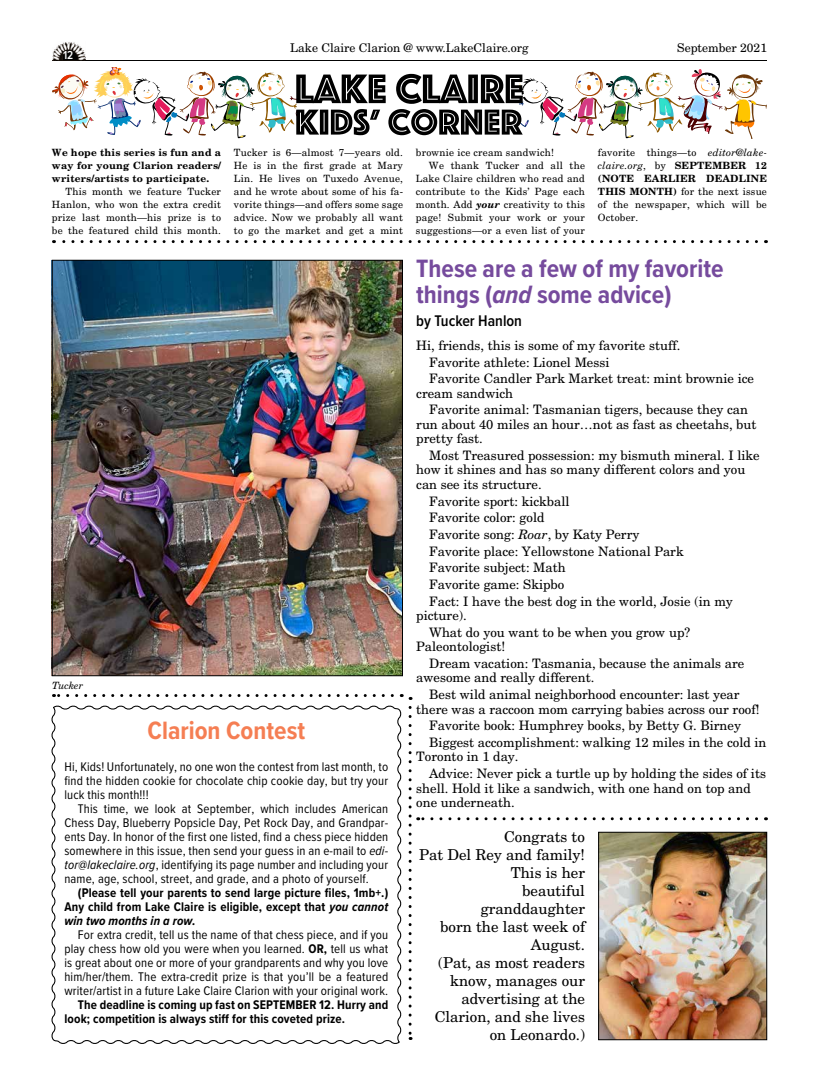
<style>
.page{position:relative;width:819px;height:1080px;background:#fff}
.page>*{position:absolute;margin:0;border:0;box-sizing:border-box;transform-origin:0 0}
.t1{font:700 26px/26px "Proxima Nova Cond";color:#764b9d}
.t2{font:700 26px "Proxima Nova Cond";color:#f57e53}
.t3{font:600 16px "Proxima Nova Cond";color:#000}
.t4{font:15px/18px "New Century Schlbk LT Std";color:#000;text-align:right}
.t5{font:13px/16.7px "New Century Schlbk LT Std";color:#000}
.t6{font:13px/14px "Proxima Nova Cond";letter-spacing:.01em;color:#000;text-align:justify}
.t7{font:700 13px/14px "Proxima Nova Cond";letter-spacing:.01em;color:#000;text-align:justify}
.t8{font:12px "New Century Schlbk LT Std";color:#000}
.t9{font:600 12px "Proxima Nova Cond";color:#fff}
.t10{font:10px/13px "New Century Schlbk LT Std";letter-spacing:.02em;color:#000;text-align:justify}
.t11{font:700 10px/13px "New Century Schlbk LT Std";letter-spacing:.02em;color:#000;text-align:justify}
.t12{font:italic 10px "New Century Schlbk LT Std";color:#000}
.s1{font-weight:700;font-style:italic}
.s2{font-style:italic}
.s3{font-weight:700}
</style>
<div class="page">
<hr style="left:52px;top:60px;width:715px;height:1px;background:#000">
<img style="left:52px;top:42px;width:34px;height:18px">
<svg style="left:418px;top:817px;width:339px;height:3px"></svg>
<svg style="left:53px;top:694px;width:339px;height:3px"></svg>
<svg style="left:52px;top:67px;width:715px;height:72px"></svg>
<svg style="left:53px;top:240px;width:703px;height:3px"></svg>
<svg style="left:409px;top:707px;width:3px;height:333px"></svg>
<img style="left:54px;top:262px;width:347px;height:412px">
<div style="left:52px;top:260px;width:351px;height:416px;border:1px solid #000"></div>
<svg style="left:51px;top:705px;width:351px;height:339px"></svg>
<img style="left:600px;top:834px;width:165px;height:204px">
<div style="left:598px;top:832px;width:169px;height:208px;border:1px solid #000"></div>
<p class="t9" style="left:63px;top:47px;width:12px">12</p>
<p class="t8" style="left:290px;top:40px;width:240px">Lake Claire Clarion @ www.LakeClaire.org</p>
<p class="t8" style="left:677px;top:40px;width:91px">September 2021</p>
<p class="t11" style="left:52px;top:146px;width:171px">We hope this series is fun and a way for young Clarion readers/ writers/artists to participate.</p>
<p class="t10" style="left:52px;top:185px;width:171px;text-indent:14px">This month we feature Tucker Hanlon, who won the extra credit prize last month—his prize is to be the featured child this month.</p>
<p class="t10" style="left:234px;top:146px;width:171px">Tucker is 6—almost 7—years old.<br>He is in the first grade at Mary Lin. He lives on Tuxedo Avenue, and he wrote about some of his fa&shy;vorite things—and offers some sage advice. Now we probably all want to go the market and get a mint</p>
<p class="t10" style="left:416px;top:146px;width:139px">brownie ice cream sandwich!</p>
<p class="t10" style="left:429px;top:159px;width:158px">We thank Tucker and all the</p>
<p class="t10" style="left:416px;top:172px;width:171px">Lake Claire children who read and</p>
<p class="t10" style="left:416px;top:185px;width:171px">contribute to the Kids’ Page each</p>
<p class="t10" style="left:416px;top:198px;width:171px">month. Add <span class="s1">your</span> creativity to this</p>
<p class="t10" style="left:416px;top:211px;width:171px">page! Submit your work or your</p>
<p class="t10" style="left:416px;top:224px;width:170px">suggestions—or a even list of your</p>
<p class="t10" style="left:598px;top:146px;width:171px">favorite things—to <span class="s2">editor@lake&shy;claire.org</span>, by <span class="s3">SEPTEMBER 12 (NOTE EARLIER DEADLINE THIS MONTH)</span> for the next issue of the newspaper, which will be October.</p>
<p class="t12" style="left:52px;top:679px;width:33px">Tucker</p>
<h1 class="t2" style="left:148px;top:711px;width:159px">Clarion Contest</h1>
<p class="t6" style="left:64px;top:759px;width:325px">Hi, Kids! Unfortunately, no one won the contest from last month, to find the hidden cookie for chocolate chip cookie day, but try your luck this month!!!</p>
<p class="t6" style="left:64px;top:801px;width:325px;text-indent:13px">This time, we look at September, which includes American Chess Day, Blueberry Popsicle Day, Pet Rock Day, and Grandpar&shy;ents Day. In honor of the first one listed, find a chess piece hidden somewhere in this issue, then send your guess in an e-mail to <span class="s2">edi&shy;tor@lakeclaire.org</span>, identifying its page number and including your name, age, school, street, and grade, and a photo of yourself.</p>
<p class="t7" style="left:64px;top:886px;width:325px;text-indent:14px">(Please tell your parents to send large picture files, 1mb+.)<br>Any child from Lake Claire is eligible, except that <span class="s2">you cannot win two months in a row.</span></p>
<p class="t6" style="left:64px;top:927px;width:325px;text-indent:13px">For extra credit, tell us the name of that chess piece, and if you play chess how old you were when you learned. <span class="s3">OR,</span> tell us what is great about one or more of your grandparents and why you love him/her/them. The extra-credit prize is that you’ll be a featured writer/artist in a future Lake Claire Clarion with your original work.</p>
<p class="t7" style="left:64px;top:998px;width:325px;text-indent:13px">The deadline is coming up fast on SEPTEMBER 12. Hurry and look; competition is always stiff for this coveted prize.</p>
<h1 class="t1" style="left:416px;top:254px;width:309px">These are a few of my favorite things (<span class="s2">and</span> some advice)</h1>
<p class="t3" style="left:416px;top:309px;width:107px">by Tucker Hanlon</p>
<p class="t5" style="left:429px;top:337px;width:326px;text-indent:-13px">Hi, friends, this is some of my favorite stuff.<br>Favorite athlete: Lionel Messi<br>Favorite Candler Park Market treat: mint brownie ice</p>
<p class="t5" style="left:429px;top:385px;width:320px;text-indent:-13px">cream sandwich<br>Favorite animal: Tasmanian tigers, because they can</p>
<p class="t5" style="left:416px;top:417px;width:342px;line-height:14.5px">run about 40 miles an hour…not as fast as cheetahs, but pretty fast.</p>
<p class="t5" style="left:416px;top:448px;width:345px;line-height:14.5px;text-indent:13px">Most Treasured possession: my bismuth mineral. I like how it shines and has so many different colors and you can see its structure.</p>
<p class="t5" style="left:429px;top:493px;width:305px">Favorite sport: kickball<br>Favorite color: gold<br>Favorite song: <span class="s2">Roar</span>, by Katy Perry<br>Favorite place: Yellowstone National Park<br>Favorite subject: Math<br>Favorite game: Skipbo<br>Fact: I have the best dog in the world, Josie (in my</p>
<p class="t5" style="left:429px;top:607px;width:262px;text-indent:-13px">picture).<br>What do you want to be when you grow up?</p>
<p class="t5" style="left:429px;top:638px;width:317px;text-indent:-13px">Paleontologist!<br>Dream vacation: Tasmania, because the animals are</p>
<p class="t5" style="left:429px;top:669px;width:312px;text-indent:-13px">awesome and really different.<br>Best wild animal neighborhood encounter: last year</p>
<p class="t5" style="left:429px;top:701px;width:339px;text-indent:-13px">there was a raccoon mom carrying babies across our roof!<br>Favorite book: Humphrey books, by Betty G. Birney<br>Biggest accomplishment: walking 12 miles in the cold in</p>
<p class="t5" style="left:429px;top:748px;width:338px;text-indent:-13px">Toronto in 1 day.<br>Advice: Never pick a turtle up by holding the sides of its</p>
<p class="t5" style="left:416px;top:781px;width:336px;line-height:14.5px">shell. Hold it like a sandwich, with one hand on top and one underneath.</p>
<p class="t4" style="left:419px;top:827px;width:167px">Congrats to<br>Pat Del Rey and family!<br>This is her<br>beautiful granddaughter<br>born the last week of<br>August.<br>(Pat, as most readers know, manages our advertising at the<br>Clarion, and she lives on Leonardo.)</p>
</div>
